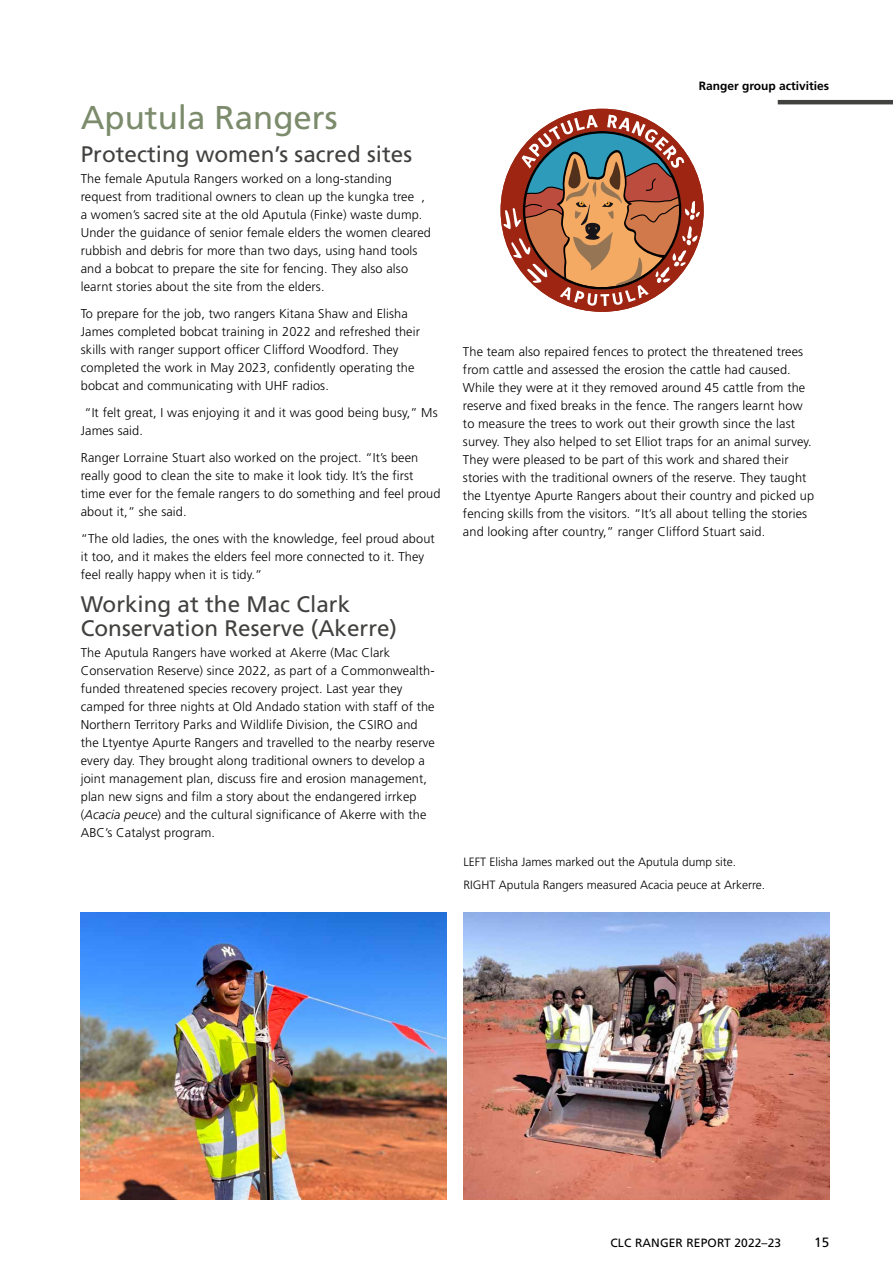
<style>
.page{position:relative;width:893px;height:1263px;background:#fff}
.page>*{position:absolute;margin:0;border:0;box-sizing:border-box;transform-origin:0 0}
.HEADING_1_-_Output{font:33px "Frutiger";color:#7b8b6b}
.HEADING_2{font:22.5px/24px "Frutiger";color:#41423f}
.t1{font:13.5px "Frutiger";color:#000}
.BODY_TEXT{font:300 12.75px/18px "Frutiger";letter-spacing:.01em;color:#000}
.t2{font:300 12px "Frutiger LT Std";color:#000}
.t3{font:12px "Frutiger";letter-spacing:.01em;color:#000}
.TAB{font:700 12px "Frutiger";color:#000}
.s1{font-style:italic}
</style>
<div class="page">
<hr style="left:778px;top:100px;width:115px;height:4px;background:#41423f">
<svg style="left:501px;top:108px;width:203px;height:204px"></svg>
<img style="left:81px;top:912px;width:365px;height:287px">
<img style="left:463px;top:912px;width:366px;height:287px">
<p class="HEADING_1_-_Output" style="left:81px;top:98px;width:258px">Aputula Rangers</p>
<p class="HEADING_2" style="left:81px;top:142px;width:333px">Protecting women’s sacred sites</p>
<p class="BODY_TEXT" style="left:81px;top:170px;width:352px">The female Aputula Rangers worked on a long-standing request from traditional owners to clean up the kungka tree , a women’s sacred site at the old Aputula (Finke) waste dump.<br>Under the guidance of senior female elders the women cleared rubbish and debris for more than two days, using hand tools and a bobcat to prepare the site for fencing. They also also learnt stories about the site from the elders.</p>
<p class="BODY_TEXT" style="left:81px;top:305px;width:341px">To prepare for the job, two rangers Kitana Shaw and Elisha James completed bobcat training in 2022 and refreshed their skills with ranger support officer Clifford Woodford. They completed the work in May 2023, confidently operating the bobcat and communicating with UHF radios.</p>
<p class="BODY_TEXT" style="left:81px;top:404px;width:358px">“It felt great, I was enjoying it and it was good being busy,” Ms<br>James said.</p>
<p class="BODY_TEXT" style="left:81px;top:449px;width:361px">Ranger Lorraine Stuart also worked on the project. “It’s been really good to clean the site to make it look tidy. It’s the first time ever for the female rangers to do something and feel proud about it,” she said.</p>
<p class="BODY_TEXT" style="left:81px;top:530px;width:356px">“The old ladies, the ones with the knowledge, feel proud about it too, and it makes the elders feel more connected to it. They feel really happy when it is tidy.”</p>
<p class="HEADING_2" style="left:81px;top:592px;width:318px">Working at the Mac Clark<br>Conservation Reserve (Akerre)</p>
<p class="BODY_TEXT" style="left:81px;top:644px;width:356px">The Aputula Rangers have worked at Akerre (Mac Clark Conservation Reserve) since 2022, as part of a Commonwealth&shy;funded threatened species recovery project. Last year they camped for three nights at Old Andado station with staff of the Northern Territory Parks and Wildlife Division, the CSIRO and the Ltyentye Apurte Rangers and travelled to the nearby reserve every day. They brought along traditional owners to develop a joint management plan, discuss fire and erosion management, plan new signs and film a story about the endangered irrkep (<span class="s1">Acacia peuce</span>) and the cultural significance of Akerre with the ABC’s Catalyst program.</p>
<p class="TAB" style="left:699px;top:79px;width:132px">Ranger group activities</p>
<p class="BODY_TEXT" style="left:463px;top:342px;width:353px">The team also repaired fences to protect the threatened trees from cattle and assessed the erosion the cattle had caused.<br>While they were at it they removed around 45 cattle from the reserve and fixed breaks in the fence. The rangers learnt how to measure the trees to work out their growth since the last survey. They also helped to set Elliot traps for an animal survey.<br>They were pleased to be part of this work and shared their stories with the traditional owners of the reserve. They taught the Ltyentye Apurte Rangers about their country and picked up fencing skills from the visitors. “It’s all about telling the stories and looking after country,” ranger Clifford Stuart said.</p>
<p class="t2" style="left:463px;top:855px;width:274px">LEFT Elisha James marked out the Aputula dump site.</p>
<p class="t2" style="left:463px;top:878px;width:303px">RIGHT Aputula Rangers measured Acacia peuce at Arkerre.</p>
<p class="t3" style="left:610px;top:1235px;width:172px">CLC RANGER REPORT 2022–23</p>
<p class="t1" style="left:814px;top:1234px;width:17px">15</p>
</div>
